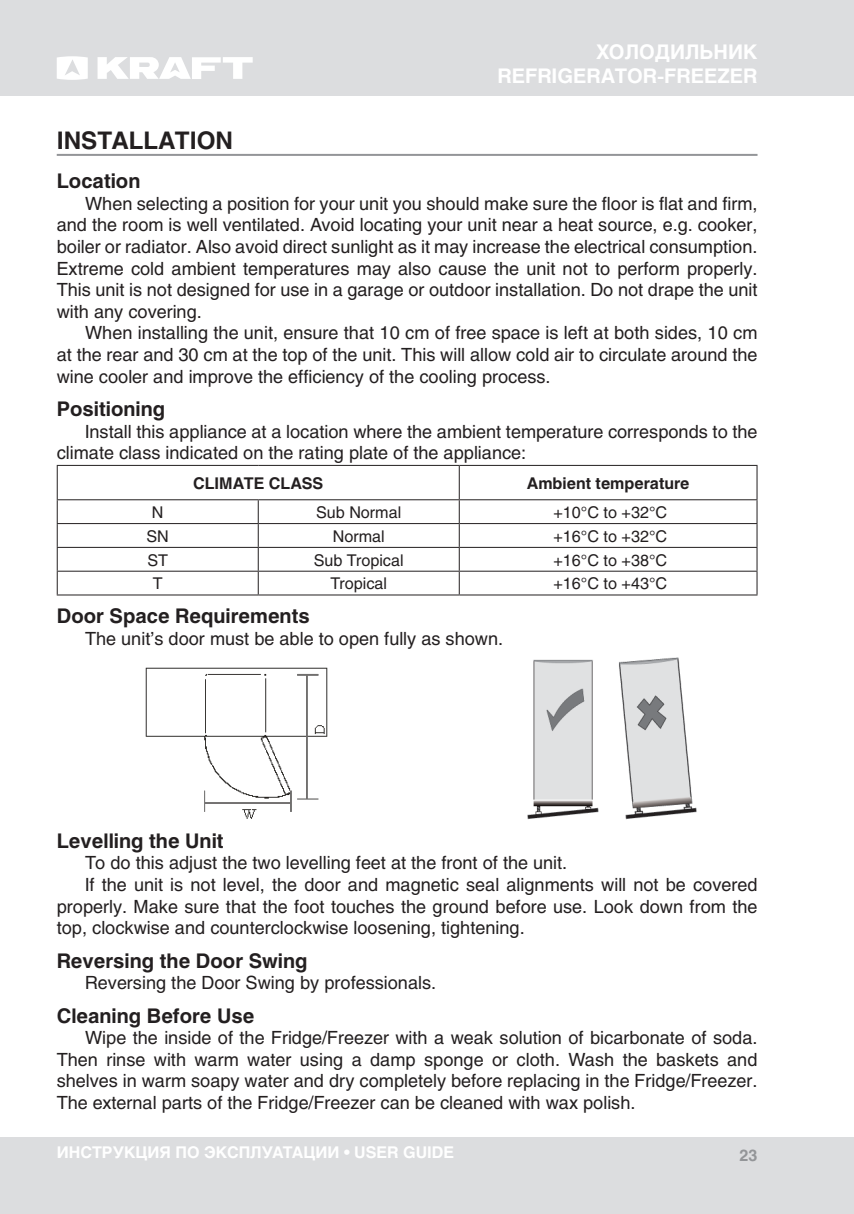
<style>
.page{position:relative;width:854px;height:1214px;background:#fff}
.page>*{position:absolute;margin:0;border:0;box-sizing:border-box;transform-origin:0 0}
.t1{font:700 24px "Helios C";color:#231f20}
.t2{font:700 20px "Helios C";color:#231f20}
.t3{font:700 20px/24px "Helios";color:#fff;text-align:right}
.t4{font:18px/21.6px "Helios";color:#231f20;text-align:justify}
.t5{font:16px "Helios";color:#231f20}
.t6{font:700 16px "Helios";color:#fff}
.t7{font:700 16px "Helios";color:#231f20}
.t8{font:700 16px "Helios";color:#939598}
</style>
<div class="page">
<div style="left:0;top:0;width:853px;height:95px;background:#dcdddf"></div>
<div style="left:0;top:1137px;width:853px;height:76px;background:#dcdddf"></div>
<svg style="left:57px;top:56px;width:31px;height:24px"></svg>
<svg style="left:97px;top:57px;width:155px;height:22px"></svg>
<hr style="left:57px;top:154px;width:700px;height:2px;background:#939598">
<hr style="left:57px;top:465px;width:201px;height:1px;background:#231f20">
<hr style="left:57px;top:466px;width:1px;height:33px;background:#231f20">
<hr style="left:258px;top:465px;width:201px;height:1px;background:#231f20">
<hr style="left:459px;top:465px;width:298px;height:1px;background:#231f20">
<hr style="left:458px;top:466px;width:1px;height:33px;background:#231f20">
<hr style="left:756px;top:466px;width:1px;height:33px;background:#231f20">
<hr style="left:57px;top:499px;width:201px;height:1px;background:#231f20">
<hr style="left:258px;top:499px;width:201px;height:1px;background:#231f20">
<hr style="left:459px;top:499px;width:298px;height:1px;background:#231f20">
<hr style="left:57px;top:523px;width:201px;height:1px;background:#231f20">
<hr style="left:258px;top:523px;width:201px;height:1px;background:#231f20">
<hr style="left:459px;top:523px;width:298px;height:1px;background:#231f20">
<hr style="left:57px;top:547px;width:201px;height:1px;background:#231f20">
<hr style="left:258px;top:547px;width:201px;height:1px;background:#231f20">
<hr style="left:459px;top:547px;width:298px;height:1px;background:#231f20">
<hr style="left:57px;top:570px;width:201px;height:1px;background:#231f20">
<svg style="left:57px;top:500px;width:1px;height:94px"></svg>
<hr style="left:258px;top:570px;width:201px;height:1px;background:#231f20">
<svg style="left:258px;top:500px;width:1px;height:94px"></svg>
<hr style="left:459px;top:570px;width:298px;height:1px;background:#231f20">
<svg style="left:458px;top:500px;width:1px;height:94px"></svg>
<svg style="left:756px;top:500px;width:1px;height:94px"></svg>
<hr style="left:57px;top:594px;width:201px;height:1px;background:#231f20">
<hr style="left:258px;top:594px;width:201px;height:1px;background:#231f20">
<hr style="left:459px;top:594px;width:298px;height:1px;background:#231f20">
<img style="left:145px;top:667px;width:183px;height:152px">
<img style="left:527px;top:657px;width:170px;height:163px">
<p class="t3" style="left:497px;top:40px;width:261px">ХОЛОДИЛЬНИК<br>REFRIGERATOR-FREEZER</p>
<h1 class="t1" style="left:57px;top:127px;width:178px">INSTALLATION</h1>
<p class="t2" style="left:57px;top:169px;width:85px">Location</p>
<p class="t4" style="left:57px;top:192px;width:702px;text-indent:28px">When selecting a position for your unit you should make sure the floor is flat and firm, and the room is well ventilated. Avoid locating your unit near a heat source, e.g. cooker, boiler or radiator. Also avoid direct sunlight as it may increase the electrical consumption.<br>Extreme cold ambient temperatures may also cause the unit not to perform properly.<br>This unit is not designed for use in a garage or outdoor installation. Do not drape the unit with any covering.</p>
<p class="t4" style="left:57px;top:322px;width:702px;text-indent:28px">When installing the unit, ensure that 10 cm of free space is left at both sides, 10 cm at the rear and 30 cm at the top of the unit. This will allow cold air to circulate around the wine cooler and improve the efficiency of the cooling process.</p>
<p class="t2" style="left:57px;top:397px;width:110px">Positioning</p>
<p class="t4" style="left:57px;top:420px;width:702px;text-indent:28px">Install this appliance at a location where the ambient temperature corresponds to the climate class indicated on the rating plate of the appliance:</p>
<p class="t7" style="left:193px;top:473px;width:132px">CLIMATE CLASS</p>
<p class="t7" style="left:526px;top:473px;width:164px">Ambient temperature</p>
<p class="t5" style="left:152px;top:502px;width:13px">N</p>
<p class="t5" style="left:316px;top:502px;width:86px">Sub Normal</p>
<p class="t5" style="left:553px;top:502px;width:115px">+10°C to +32°C</p>
<p class="t5" style="left:146px;top:526px;width:24px">SN</p>
<p class="t5" style="left:333px;top:526px;width:53px">Normal</p>
<p class="t5" style="left:553px;top:526px;width:115px">+16°C to +32°C</p>
<p class="t5" style="left:147px;top:550px;width:22px">ST</p>
<p class="t5" style="left:314px;top:550px;width:91px">Sub Tropical</p>
<p class="t5" style="left:553px;top:550px;width:115px">+16°C to +38°C</p>
<p class="t5" style="left:153px;top:574px;width:11px">T</p>
<p class="t5" style="left:330px;top:574px;width:58px">Tropical</p>
<p class="t5" style="left:553px;top:574px;width:115px">+16°C to +43°C</p>
<p class="t2" style="left:57px;top:604px;width:254px">Door Space Requirements</p>
<p class="t4" style="left:85px;top:627px;width:419px">The unit’s door must be able to open fully as shown.</p>
<p class="t2" style="left:57px;top:828px;width:168px">Levelling the Unit</p>
<p class="t4" style="left:85px;top:851px;width:483px">To do this adjust the two levelling feet at the front of the unit.</p>
<p class="t4" style="left:85px;top:873px;width:673px">If the unit is not level, the door and magnetic seal alignments will not be covered</p>
<p class="t4" style="left:57px;top:895px;width:702px">properly. Make sure that the foot touches the ground before use. Look down from the</p>
<p class="t4" style="left:57px;top:916px;width:469px">top, clockwise and counterclockwise loosening, tightening.</p>
<p class="t2" style="left:57px;top:948px;width:252px">Reversing the Door Swing</p>
<p class="t4" style="left:85px;top:971px;width:352px">Reversing the Door Swing by professionals.</p>
<p class="t2" style="left:57px;top:1003px;width:199px">Cleaning Before Use</p>
<p class="t4" style="left:57px;top:1026px;width:702px;text-indent:28px">Wipe the inside of the Fridge/Freezer with a weak solution of bicarbonate of soda.<br>Then rinse with warm water using a damp sponge or cloth. Wash the baskets and shelves in warm soapy water and dry completely before replacing in the Fridge/Freezer.<br>The external parts of the Fridge/Freezer can be cleaned with wax polish.</p>
<p class="t6" style="left:57px;top:1143px;width:399px">ИНСТРУКЦИЯ ПО ЭКСПЛУАТАЦИИ • USER GUIDE</p>
<p class="t8" style="left:739px;top:1145px;width:19px">23</p>
</div>
